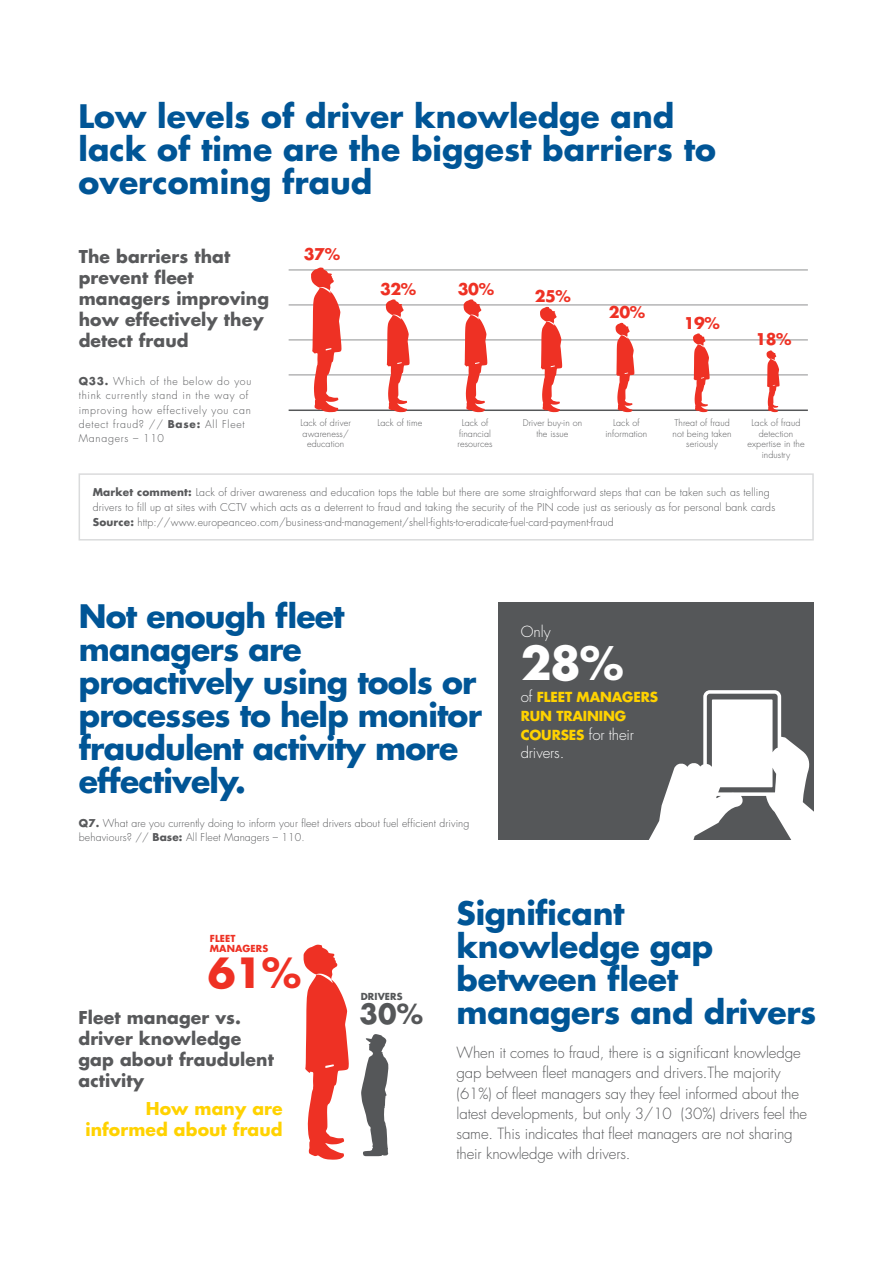
<style>
.page{position:relative;width:893px;height:1263px;background:#fff}
.page>*{position:absolute;margin:0;border:0;box-sizing:border-box;transform-origin:0 0}
.t1{font:700 45px "Futura Std";color:#fff}
.t2{font:700 40.5px "Futura Std";color:#ee3124}
.t3{font:700 31.5px/33px "Futura Std";letter-spacing:-.01em;color:#005596}
.t4{font:700 27px "Futura Std";color:#555759}
.t5{font:700 17.25px/21px "Futura Std";letter-spacing:.005em;color:#58595b}
.t6{font:700 17.25px/21px "Futura Std";letter-spacing:.005em;color:#ffd200;text-align:right}
.t7{font:700 15.75px "Futura Std";letter-spacing:-.025em;color:#ee3124}
.t8{font:300 15px/20.2px "Futura Std";letter-spacing:-.01em;color:#58595b}
.t9{font:300 15px/18.8px "Futura Std";letter-spacing:-.01em;color:#fff}
.t10{font:700 13.5px/18.8px "Futura Std";letter-spacing:-.01em;color:#ffd200}
.t11{font:300 10.5px/15px "Futura Std";letter-spacing:.015em;color:#58595b}
.t12{font:300 10.5px/14.2px "Futura Std";letter-spacing:.07em;color:#58595b}
.t13{font:700 9.45px/9.6px "Futura Std";letter-spacing:.01em;color:#ee3124}
.t14{font:700 9.45px "Futura Std";letter-spacing:.01em;color:#555759}
.t15{font:300 9px/10.5px "Futura Std";letter-spacing:.01em;color:#58595b;text-align:center}
.s1{font-weight:700}
.s2{font-weight:300;font-size:15px;color:#fff}
.s3{font-weight:700;font-size:13.5px;color:#ffd200}
</style>
<div class="page">
<hr style="left:289px;top:270px;width:519px;height:1px;background:#8f9091">
<hr style="left:289px;top:305px;width:519px;height:1px;background:#8f9091">
<hr style="left:289px;top:340px;width:519px;height:1px;background:#8f9091">
<hr style="left:289px;top:374px;width:519px;height:1px;background:#8f9091">
<hr style="left:289px;top:409px;width:519px;height:2px;background:#555759">
<svg style="left:464px;top:299px;width:23px;height:113px"></svg>
<svg style="left:386px;top:299px;width:24px;height:113px"></svg>
<svg style="left:311px;top:267px;width:31px;height:145px"></svg>
<div style="left:79px;top:473px;width:735px;height:67px;border:2px solid #dadbdc"></div>
<div style="left:499px;top:602px;width:315px;height:238px;background:#555759"></div>
<svg style="left:649px;top:690px;width:165px;height:150px"></svg>
<svg style="left:303px;top:945px;width:46px;height:215px"></svg>
<svg style="left:361px;top:1034px;width:28px;height:122px"></svg>
<svg style="left:766px;top:350px;width:14px;height:62px"></svg>
<svg style="left:693px;top:333px;width:17px;height:79px"></svg>
<svg style="left:616px;top:323px;width:18px;height:89px"></svg>
<svg style="left:540px;top:307px;width:22px;height:105px"></svg>
<h3 class="t3" style="left:79px;top:99px;width:639px">Low levels of driver knowledge and lack of time are the biggest barriers to overcoming fraud</h3>
<h3 class="t5" style="left:79px;top:246px;width:192px">The barriers that prevent fleet managers improving how effectively they detect fraud</h3>
<p class="t12" style="left:79px;top:374px;width:174px"><span class="s1">Q33.</span> Which of the below do you think currently stand in the way of improving how effectively you can detect fraud? // <span class="s1">Base:</span> All Fleet<br>Managers – 110</p>
<h3 class="t7" style="left:304px;top:244px;width:38px">37%</h3>
<h3 class="t7" style="left:380px;top:278px;width:38px">32%</h3>
<p class="t15" style="left:300px;top:418px;width:52px">Lack of driver awareness/ education</p>
<p class="t15" style="left:377px;top:418px;width:46px">Lack of time</p>
<h3 class="t7" style="left:458px;top:278px;width:38px">30%</h3>
<p class="t15" style="left:457px;top:418px;width:37px">Lack of financial resources</p>
<h3 class="t7" style="left:535px;top:285px;width:38px">25%</h3>
<h3 class="t7" style="left:609px;top:301px;width:38px">20%</h3>
<h3 class="t7" style="left:684px;top:312px;width:38px">19%</h3>
<h3 class="t7" style="left:755px;top:329px;width:38px">18%</h3>
<p class="t15" style="left:523px;top:418px;width:61px">Driver buy-in on the issue</p>
<p class="t15" style="left:605px;top:418px;width:43px">Lack of information</p>
<p class="t15" style="left:672px;top:418px;width:61px">Threat of fraud not being taken seriously</p>
<p class="t15" style="left:747px;top:418px;width:59px">Lack of fraud detection expertise in the industry</p>
<p class="t11" style="left:93px;top:485px;width:684px"><span class="s1">Market comment:</span> Lack of driver awareness and education tops the table but there are some straightforward steps that can be taken such as telling drivers to fill up at sites with CCTV which acts as a deterrent to fraud and taking the security of the PIN code just as seriously as for personal bank cards<br><span class="s1">Source:</span> http://www.europeanceo.com/business-and-management/shell-fights-to-eradicate-fuel-card-payment-fraud</p>
<h3 class="t3" style="left:79px;top:599px;width:405px">Not enough fleet managers are proactively using tools or processes to help monitor fraudulent activity more effectively.</h3>
<p class="t11" style="left:79px;top:816px;width:392px;line-height:14.2px"><span class="s1">Q7.</span> What are you currently doing to inform your fleet drivers about fuel efficient driving behaviours? // <span class="s1">Base:</span> All Fleet Managers – 110.</p>
<h3 class="t9" style="left:521px;top:622px;width:32px">Only</h3>
<h1 class="t1" style="left:521px;top:633px;width:104px">28%</h1>
<p class="t10" style="left:521px;top:687px;width:139px"><span class="s2">of</span> FLEET MANAGERS<br>RUN TRAINING</p>
<h3 class="t9" style="left:521px;top:725px;width:115px"><span class="s3">COURSES</span> for their drivers.</h3>
<p class="t13" style="left:210px;top:933px;width:60px">FLEET<br>MANAGERS</p>
<h2 class="t2" style="left:208px;top:946px;width:95px">61%</h2>
<h3 class="t5" style="left:79px;top:1007px;width:197px">Fleet manager vs. driver knowledge gap about fraudulent activity</h3>
<h3 class="t6" style="left:85px;top:1097px;width:199px">How many are informed about fraud</h3>
<p class="t14" style="left:361px;top:990px;width:43px">DRIVERS</p>
<h3 class="t4" style="left:360px;top:995px;width:65px">30%</h3>
<h3 class="t3" style="left:457px;top:897px;width:361px">Significant<br>knowledge gap between fleet managers and drivers</h3>
<p class="t8" style="left:457px;top:1043px;width:352px">When it comes to fraud, there is a significant knowledge gap between fleet managers and drivers.The majority (61%) of fleet managers say they feel informed about the latest developments, but only 3/10 (30%) drivers feel the same. This indicates that fleet managers are not sharing their knowledge with drivers.</p>
</div>
